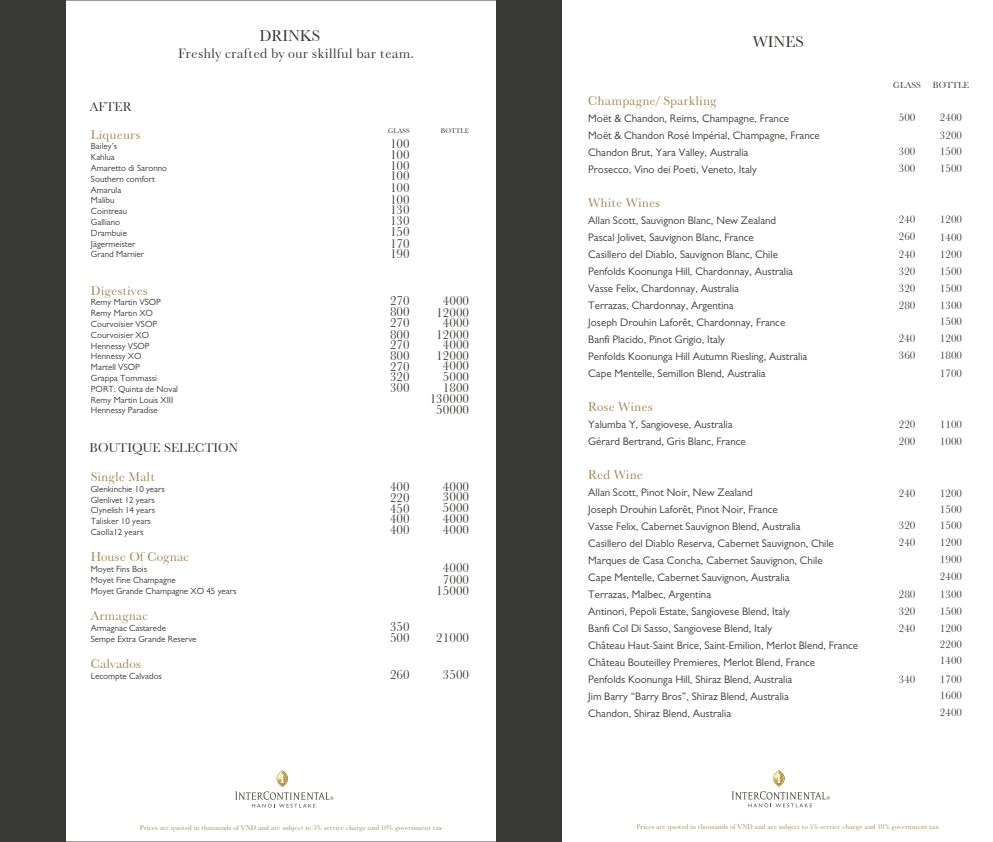
<style>
.page{position:relative;width:993px;height:842px;background:#fff}
.page>*{position:absolute;margin:0;border:0;box-sizing:border-box;transform-origin:0 0}
.t1{font:16px "Baskerville No 2 BT";color:#393a36}
.t2{font:14px "Baskerville No 2 BT";color:#393a36}
.t3{font:13px/10.7px "Baskerville No 2 BT";color:#393a36;text-align:justify}
.t4{font:13px "Baskerville No 2 BT";color:#a08958}
.t5{font:11px/17px "Gill Sans MT Pro";color:#393a36}
.t6{font:11px/17px "Baskerville No 2 BT";color:#393a36}
.t7{font:9px/10.8px "Gill Sans MT Pro";color:#393a36}
.t8{font:9px "Baskerville No 2 BT";color:#393a36}
.t9{font:7px "Baskerville No 2 BT";color:#a08958}
.t10{font:7px "Baskerville No 2 BT";color:#393a36}
</style>
<div class="page">
<svg style="left:235px;top:770px;width:98px;height:37px"></svg>
<div style="left:0;top:0;width:65px;height:842px;background:#393a36"></div>
<svg style="left:732px;top:770px;width:97px;height:37px"></svg>
<div style="left:496px;top:0;width:65px;height:842px;background:#393a36"></div>
<p class="t3" style="left:90px;top:101px;width:43px">AFTER</p>
<h1 class="t1" style="left:259px;top:26px;width:62px">DRINKS</h1>
<p class="t2" style="left:178px;top:45px;width:237px">Freshly crafted by our skillful bar team.</p>
<p class="t4" style="left:91px;top:126px;width:51px">Liqueurs</p>
<p class="t7" style="left:91px;top:141px;width:78px">Bailey’s<br>Kahlua<br>Amaretto di Saronno<br>Southern comfort<br>Amarula<br>Malibu<br>Cointreau<br>Galliano<br>Drambuie<br>Jägermeister<br>Grand Marnier</p>
<p class="t4" style="left:91px;top:282px;width:59px">Digestives</p>
<p class="t7" style="left:91px;top:297px;width:89px">Remy Martin VSOP<br>Remy Martin XO<br>Courvoisier VSOP<br>Courvoisier XO<br>Hennessy VSOP<br>Hennessy XO<br>Martell VSOP<br>Grappa Tommassi<br>PORT: Quinta de Noval<br>Remy Martin Louis XIII<br>Hennessy Paradise</p>
<p class="t3" style="left:90px;top:442px;width:150px">BOUTIQUE SELECTION</p>
<p class="t10" style="left:388px;top:127px;width:23px">GLASS</p>
<p class="t3" style="left:390px;top:138px;width:21px">100<br>100<br>100<br>100</p>
<p class="t3" style="left:390px;top:182px;width:21px;line-height:11px">100<br>100<br>130<br>130<br>150<br>170<br>190</p>
<p class="t3" style="left:390px;top:295px;width:21px;line-height:11.1px">270<br>800<br>270<br>800</p>
<p class="t3" style="left:390px;top:339px;width:21px">270<br>800<br>270<br>320<br>300</p>
<p class="t10" style="left:441px;top:127px;width:30px">BOTTLE</p>
<p class="t3" style="left:436px;top:295px;width:34px;line-height:11.3px;text-align:center">4000<br>12000</p>
<p class="t3" style="left:436px;top:316px;width:34px;line-height:11.8px;text-align:center">4000<br>12000</p>
<p class="t3" style="left:436px;top:339px;width:34px;text-align:center">4000<br>12000</p>
<p class="t3" style="left:442px;top:371px;width:28px">5000<br>1800</p>
<p class="t3" style="left:442px;top:360px;width:28px">4000</p>
<p class="t3" style="left:436px;top:404px;width:34px">50000</p>
<p class="t3" style="left:429px;top:393px;width:41px">130000</p>
<p class="t4" style="left:91px;top:469px;width:66px">Single Malt</p>
<p class="t7" style="left:91px;top:483px;width:76px">Glenkinchie 10 years<br>Glenlivet 12 years<br>Clynelish 14 years<br>Talisker 10 years<br>Caolla12 years</p>
<p class="t4" style="left:91px;top:549px;width:100px">House Of Cognac</p>
<p class="t7" style="left:91px;top:564px;width:147px">Moyet Fins Bois<br>Moyet Fine Champagne<br>Moyet Grande Champagne XO 45 years</p>
<p class="t4" style="left:91px;top:608px;width:59px">Armagnac</p>
<p class="t7" style="left:91px;top:623px;width:107px">Armagnac Castarede<br>Sempe Extra Grande Reserve</p>
<p class="t4" style="left:91px;top:656px;width:52px">Calvados</p>
<p class="t7" style="left:91px;top:671px;width:73px">Lecompte Calvados</p>
<p class="t3" style="left:390px;top:481px;width:21px">400</p>
<p class="t3" style="left:442px;top:481px;width:28px">4000</p>
<p class="t3" style="left:442px;top:513px;width:28px">4000<br>4000</p>
<p class="t3" style="left:442px;top:491px;width:28px;line-height:11px">3000<br>5000</p>
<p class="t3" style="left:390px;top:492px;width:21px">220<br>450<br>400</p>
<p class="t3" style="left:390px;top:524px;width:21px">400</p>
<p class="t3" style="left:436px;top:562px;width:34px;line-height:11.3px;text-align:center">4000<br>7000<br>15000</p>
<p class="t3" style="left:390px;top:621px;width:21px;line-height:11.3px">350<br>500</p>
<p class="t3" style="left:436px;top:632px;width:34px">21000</p>
<p class="t3" style="left:390px;top:669px;width:21px">260</p>
<p class="t3" style="left:442px;top:669px;width:28px">3500</p>
<p class="t9" style="left:140px;top:823px;width:304px">Prices are quoted in thousands of VND and are subject to 5% service charge and 10% government tax</p>
<h1 class="t1" style="left:752px;top:32px;width:53px">WINES</h1>
<p class="t4" style="left:588px;top:93px;width:130px">Champagne/ Sparkling</p>
<p class="t5" style="left:588px;top:110px;width:233px">Moët &amp; Chandon, Reims, Champagne, France<br>Moët &amp; Chandon Rosé Impérial, Champagne, France Chandon Brut, Yara Valley, Australia<br>Prosecco, Vino dei Poeti, Veneto, Italy</p>
<p class="t4" style="left:588px;top:195px;width:74px">White Wines</p>
<p class="t5" style="left:588px;top:212px;width:220px">Allan Scott, Sauvignon Blanc, New Zealand<br>Pascal Jolivet, Sauvignon Blanc, France<br>Casillero del Diablo, Sauvignon Blanc, Chile Penfolds Koonunga Hill, Chardonnay, Australia Vasse Felix, Chardonnay, Australia<br>Terrazas, Chardonnay, Argentina<br>Joseph Drouhin Laforêt, Chardonnay, France Banfi Placido, Pinot Grigio, Italy<br>Penfolds Koonunga Hill Autumn Riesling, Australia Cape Mentelle, Semillon Blend, Australia</p>
<p class="t4" style="left:588px;top:399px;width:66px">Rose Wines</p>
<p class="t5" style="left:588px;top:416px;width:159px">Yalumba Y, Sangiovese, Australia<br>Gérard Bertrand, Gris Blanc, France</p>
<p class="t4" style="left:588px;top:467px;width:56px">Red Wine</p>
<p class="t5" style="left:588px;top:484px;width:271px">Allan Scott, Pinot Noir, New Zealand<br>Joseph Drouhin Laforêt, Pinot Noir, France<br>Vasse Felix, Cabernet Sauvignon Blend, Australia<br>Casillero del Diablo Reserva, Cabernet Sauvignon, Chile Marques de Casa Concha, Cabernet Sauvignon, Chile<br>Cape Mentelle, Cabernet Sauvignon, Australia<br>Terrazas, Malbec, Argentina<br>Antinori, Pepoli Estate, Sangiovese Blend, Italy<br>Banfi Col Di Sasso, Sangiovese Blend, Italy<br>Château Haut-Saint Brice, Saint-Emilion, Merlot Blend, France Château Bouteilley Premieres, Merlot Blend, France<br>Penfolds Koonunga Hill, Shiraz Blend, Australia<br>Jim Barry “Barry Bros”, Shiraz Blend, Australia<br>Chandon, Shiraz Blend, Australia</p>
<p class="t8" style="left:892px;top:79px;width:29px">GLASS</p>
<p class="t8" style="left:932px;top:79px;width:38px">BOTTLE</p>
<p class="t6" style="left:898px;top:109px;width:18px">500</p>
<p class="t6" style="left:939px;top:109px;width:24px">2400</p>
<p class="t6" style="left:898px;top:143px;width:18px">300</p>
<p class="t6" style="left:939px;top:127px;width:24px">3200</p>
<p class="t6" style="left:939px;top:143px;width:24px">1500<br>1500</p>
<p class="t6" style="left:898px;top:160px;width:18px">300</p>
<p class="t6" style="left:898px;top:211px;width:18px">240</p>
<p class="t6" style="left:898px;top:245px;width:18px;text-align:justify">240<br>320<br>320<br>280</p>
<p class="t6" style="left:898px;top:329px;width:18px;line-height:17.5px">240<br>360</p>
<p class="t6" style="left:898px;top:228px;width:18px">260</p>
<p class="t6" style="left:939px;top:210px;width:24px;line-height:18px">1200<br>1400</p>
<p class="t6" style="left:939px;top:245px;width:24px;text-align:justify">1200<br>1500<br>1500<br>1300</p>
<p class="t6" style="left:939px;top:313px;width:24px;line-height:16.4px">1500<br>1200</p>
<p class="t6" style="left:939px;top:347px;width:24px;line-height:17.5px">1800<br>1700</p>
<p class="t6" style="left:898px;top:415px;width:18px">220<br>200</p>
<p class="t6" style="left:939px;top:415px;width:24px">1100<br>1000</p>
<p class="t6" style="left:898px;top:485px;width:18px">240</p>
<p class="t6" style="left:898px;top:517px;width:18px">320</p>
<p class="t6" style="left:898px;top:534px;width:18px">240</p>
<p class="t6" style="left:898px;top:585px;width:18px;line-height:17.5px">280<br>320</p>
<p class="t6" style="left:898px;top:619px;width:18px">240</p>
<p class="t6" style="left:898px;top:670px;width:18px">340</p>
<p class="t6" style="left:939px;top:485px;width:24px">1200</p>
<p class="t6" style="left:939px;top:501px;width:24px;line-height:16px">1500<br>1500</p>
<p class="t6" style="left:939px;top:534px;width:24px">1200</p>
<p class="t6" style="left:939px;top:551px;width:24px;text-align:justify">1900<br>2400<br>1300</p>
<p class="t6" style="left:939px;top:603px;width:24px">1500</p>
<p class="t6" style="left:939px;top:620px;width:24px;line-height:16.3px;text-align:justify">1200<br>2200<br>1400</p>
<p class="t6" style="left:939px;top:671px;width:24px;line-height:16.7px;text-align:justify">1700<br>1600<br>2400</p>
<p class="t9" style="left:636px;top:823px;width:304px">Prices are quoted in thousands of VND and are subject to 5% service charge and 10% government tax</p>
</div>
